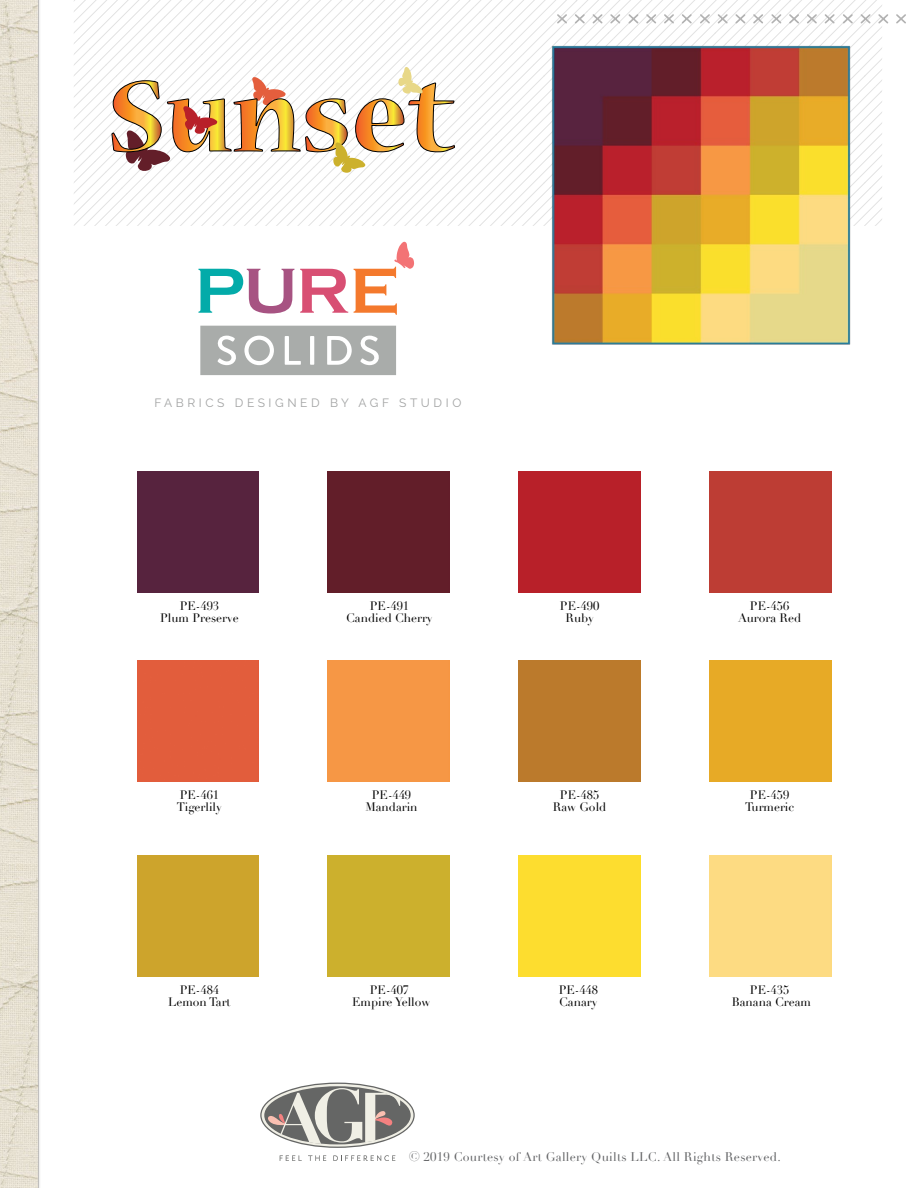
<style>
.page{position:relative;width:918px;height:1188px;background:#fff}
.page>*{position:absolute;margin:0;border:0;box-sizing:border-box;transform-origin:0 0}
.t1{font:12.3px "Didot";letter-spacing:.02em;color:#636466}
.t2{font:12px/12px "Didot";color:#000;text-align:center}
.t3{font:12px "Raleway";letter-spacing:.3em;color:#a2a3a3}
.s1{font-size:13.5px}
</style>
<div class="page">
<img style="left:552px;top:226px;width:299px;height:119px">
<img style="left:0;top:0;width:40px;height:1188px">
<div style="left:137px;top:471px;width:122px;height:122px;background:#57233e"></div>
<div style="left:137px;top:660px;width:122px;height:122px;background:#e25d3c"></div>
<div style="left:137px;top:855px;width:122px;height:122px;background:#cda42c"></div>
<div style="left:328px;top:471px;width:122px;height:122px;background:#621e29"></div>
<div style="left:328px;top:660px;width:122px;height:122px;background:#f69745"></div>
<div style="left:328px;top:855px;width:122px;height:122px;background:#ccb02d"></div>
<div style="left:519px;top:471px;width:121px;height:122px;background:#b82029"></div>
<div style="left:519px;top:660px;width:121px;height:122px;background:#bb7a2c"></div>
<div style="left:519px;top:855px;width:121px;height:122px;background:#fddd2f"></div>
<div style="left:709px;top:471px;width:122px;height:122px;background:#bd3d34"></div>
<div style="left:709px;top:660px;width:122px;height:122px;background:#e7aa26"></div>
<svg style="left:280px;top:1155px;width:22px;height:6px"></svg>
<svg style="left:308px;top:1155px;width:18px;height:6px"></svg>
<svg style="left:333px;top:1155px;width:62px;height:6px"></svg>
<svg style="left:260px;top:1083px;width:155px;height:65px"></svg>
<svg style="left:200px;top:326px;width:196px;height:49px;background:#b5b8b6"></svg>
<svg style="left:198px;top:269px;width:96px;height:45px"></svg>
<svg style="left:300px;top:269px;width:48px;height:44px"></svg>
<svg style="left:354px;top:242px;width:60px;height:73px"></svg>
<svg style="left:74px;top:0;width:832px;height:226px"></svg>
<p class="t3" style="left:154px;top:395px;width:308px">FABRICS DESIGNED BY AGF STUDIO</p>
<p class="t2" style="left:160px;top:600px;width:80px">PE-493<br>Plum Preserve</p>
<p class="t2" style="left:346px;top:600px;width:88px">PE-491<br>Candied Cherry</p>
<p class="t2" style="left:560px;top:600px;width:41px">PE-490<br>Ruby</p>
<p class="t2" style="left:738px;top:600px;width:65px">PE-456<br>Aurora Red</p>
<p class="t2" style="left:177px;top:789px;width:47px;text-align:left">PE-461<br>Tigerlily</p>
<p class="t2" style="left:365px;top:789px;width:54px">PE-449<br>Mandarin</p>
<p class="t2" style="left:553px;top:789px;width:55px">PE-485<br>Raw Gold</p>
<p class="t2" style="left:745px;top:789px;width:51px">PE-459<br>Turmeric</p>
<p class="t2" style="left:168px;top:984px;width:64px">PE-484<br>Lemon Tart</p>
<p class="t2" style="left:352px;top:984px;width:80px">PE-407<br>Empire Yellow</p>
<p class="t2" style="left:559px;top:984px;width:41px;text-align:left">PE-448<br>Canary</p>
<p class="t2" style="left:732px;top:984px;width:81px">PE-435<br>Banana Cream</p>
<p class="t1" style="left:409px;top:1150px;width:374px"><span class="s1">©</span> 2019 Courtesy of Art Gallery Quilts LLC. All Rights Reserved.</p>
</div>
